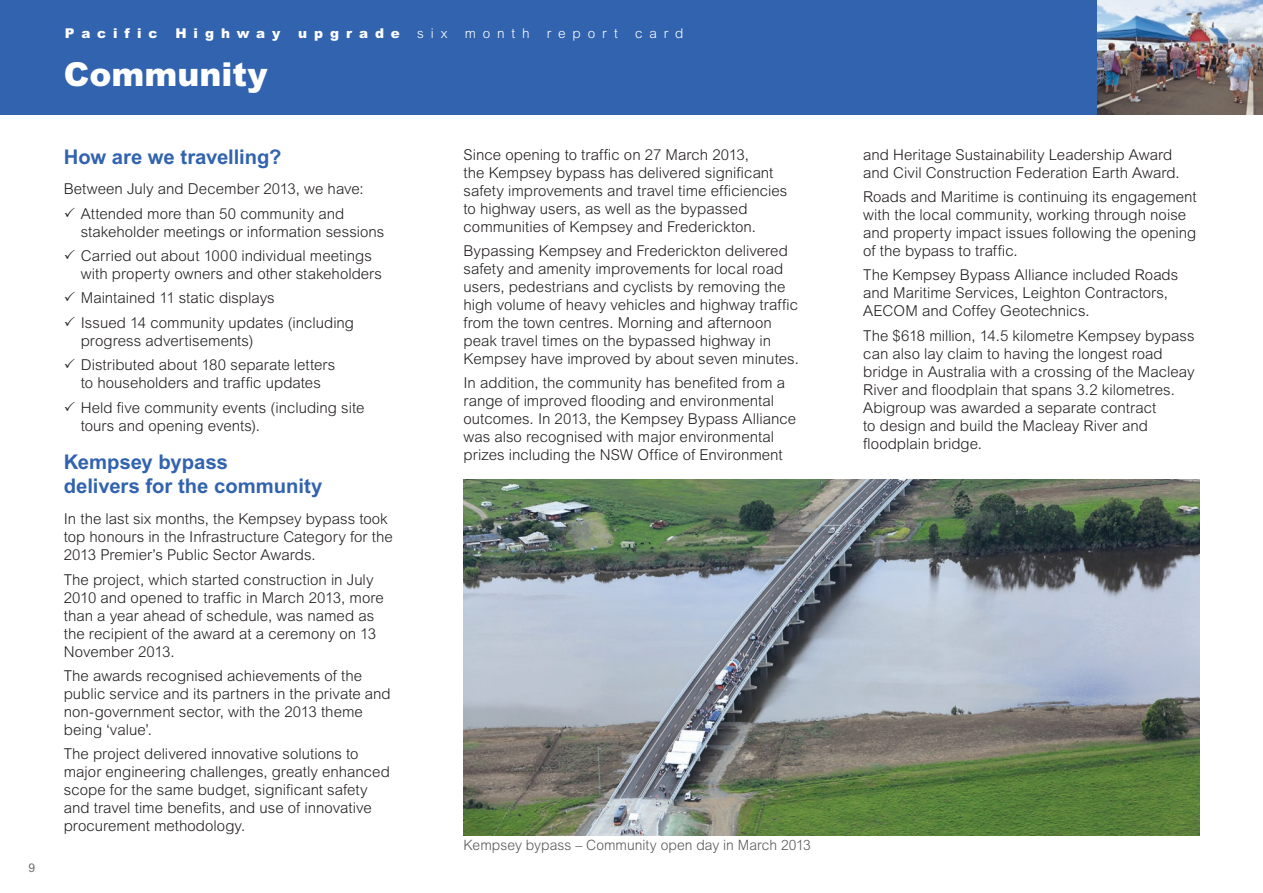
<style>
.page{position:relative;width:1263px;height:893px;background:#fff}
.page>*{position:absolute;margin:0;border:0;box-sizing:border-box;transform-origin:0 0}
.t1{font:900 33px "Arial MT Std";color:#fff}
.t2{font:700 20.25px/24px "Arial MT Std";color:#3163af}
.t3{font:300 15px/18px "Arial MT Std";color:#231f20}
.t4{font:300 14.25px "Arial MT Std";letter-spacing:.005em;color:#57585a}
.t5{font:900 13.5px "Arial MT Std";letter-spacing:.515em;color:#fff}
.t6{font:300 13.5px "Arial MT Std";letter-spacing:.51em;color:#fff}
.t7{font:12px "Arial MT Std";color:#6c6d70}
</style>
<div class="page">
<div style="left:0;top:0;width:1263px;height:115px;background:#3163af"></div>
<img style="left:1098px;top:0;width:165px;height:115px">
<img style="left:463px;top:479px;width:736px;height:356px">
<p class="t7" style="left:29px;top:860px;width:8px">9</p>
<p class="t5" style="left:65px;top:25px;width:94px">Pacific</p>
<p class="t5" style="left:175px;top:25px;width:106px">Highway</p>
<p class="t5" style="left:298px;top:25px;width:103px">upgrade</p>
<p class="t6" style="left:417px;top:25px;width:32px">six</p>
<p class="t6" style="left:465px;top:25px;width:66px">month</p>
<p class="t6" style="left:547px;top:25px;width:72px">report</p>
<p class="t6" style="left:635px;top:25px;width:50px">card</p>
<h1 class="t1" style="left:64px;top:53px;width:205px">Community</h1>
<h2 class="t2" style="left:64px;top:144px;width:219px">How are we travelling?</h2>
<p class="t3" style="left:64px;top:180px;width:301px">Between July and December 2013, we have:</p>
<p class="t3" style="left:81px;top:204px;width:305px;text-indent:-17px">✓ Attended more than 50 community and stakeholder meetings or information sessions</p>
<p class="t3" style="left:81px;top:247px;width:303px;text-indent:-17px">✓ Carried out about 1000 individual meetings with property owners and other stakeholders</p>
<p class="t3" style="left:64px;top:289px;width:212px">✓ Maintained 11 static displays</p>
<p class="t3" style="left:81px;top:313px;width:275px;text-indent:-17px">✓ Issued 14 community updates (including progress advertisements)</p>
<p class="t3" style="left:64px;top:356px;width:273px;text-align:center">✓ Distributed about 180 separate letters to householders and traffic updates</p>
<p class="t3" style="left:81px;top:398px;width:285px;text-indent:-17px">✓ Held five community events (including site tours and opening events).</p>
<h2 class="t2" style="left:64px;top:450px;width:260px">Kempsey bypass<br>delivers for the community</h2>
<p class="t3" style="left:64px;top:510px;width:330px">In the last six months, the Kempsey bypass took top honours in the Infrastructure Category for the<br>2013 Premier’s Public Sector Awards.</p>
<p class="t3" style="left:64px;top:570px;width:322px">The project, which started construction in July 2010 and opened to traffic in March 2013, more than a year ahead of schedule, was named as the recipient of the award at a ceremony on 13<br>November 2013.</p>
<p class="t3" style="left:64px;top:667px;width:328px">The awards recognised achievements of the public service and its partners in the private and non-government sector, with the 2013 theme being ‘value’.</p>
<p class="t3" style="left:64px;top:745px;width:328px">The project delivered innovative solutions to major engineering challenges, greatly enhanced scope for the same budget, significant safety and travel time benefits, and use of innovative procurement methodology.</p>
<p class="t3" style="left:463px;top:145px;width:325px">Since opening to traffic on 27 March 2013,<br>the Kempsey bypass has delivered significant safety improvements and travel time efficiencies to highway users, as well as the bypassed communities of Kempsey and Frederickton.</p>
<p class="t3" style="left:463px;top:242px;width:337px">Bypassing Kempsey and Frederickton delivered safety and amenity improvements for local road users, pedestrians and cyclists by removing the high volume of heavy vehicles and highway traffic from the town centres. Morning and afternoon peak travel times on the bypassed highway in Kempsey have improved by about seven minutes.</p>
<p class="t3" style="left:463px;top:374px;width:334px">In addition, the community has benefited from a range of improved flooding and environmental outcomes. In 2013, the Kempsey Bypass Alliance was also recognised with major environmental prizes including the NSW Office of Environment</p>
<p class="t4" style="left:463px;top:837px;width:349px">Kempsey bypass – Community open day in March 2013</p>
<p class="t3" style="left:863px;top:145px;width:318px">and Heritage Sustainability Leadership Award and Civil Construction Federation Earth Award.</p>
<p class="t3" style="left:863px;top:188px;width:335px">Roads and Maritime is continuing its engagement with the local community, working through noise and property impact issues following the opening of the bypass to traffic.</p>
<p class="t3" style="left:863px;top:266px;width:317px">The Kempsey Bypass Alliance included Roads and Maritime Services, Leighton Contractors,<br>AECOM and Coffey Geotechnics.</p>
<p class="t3" style="left:863px;top:327px;width:333px">The $618 million, 14.5 kilometre Kempsey bypass can also lay claim to having the longest road bridge in Australia with a crossing of the Macleay River and floodplain that spans 3.2 kilometres.<br>Abigroup was awarded a separate contract<br>to design and build the Macleay River and floodplain bridge.</p>
</div>
